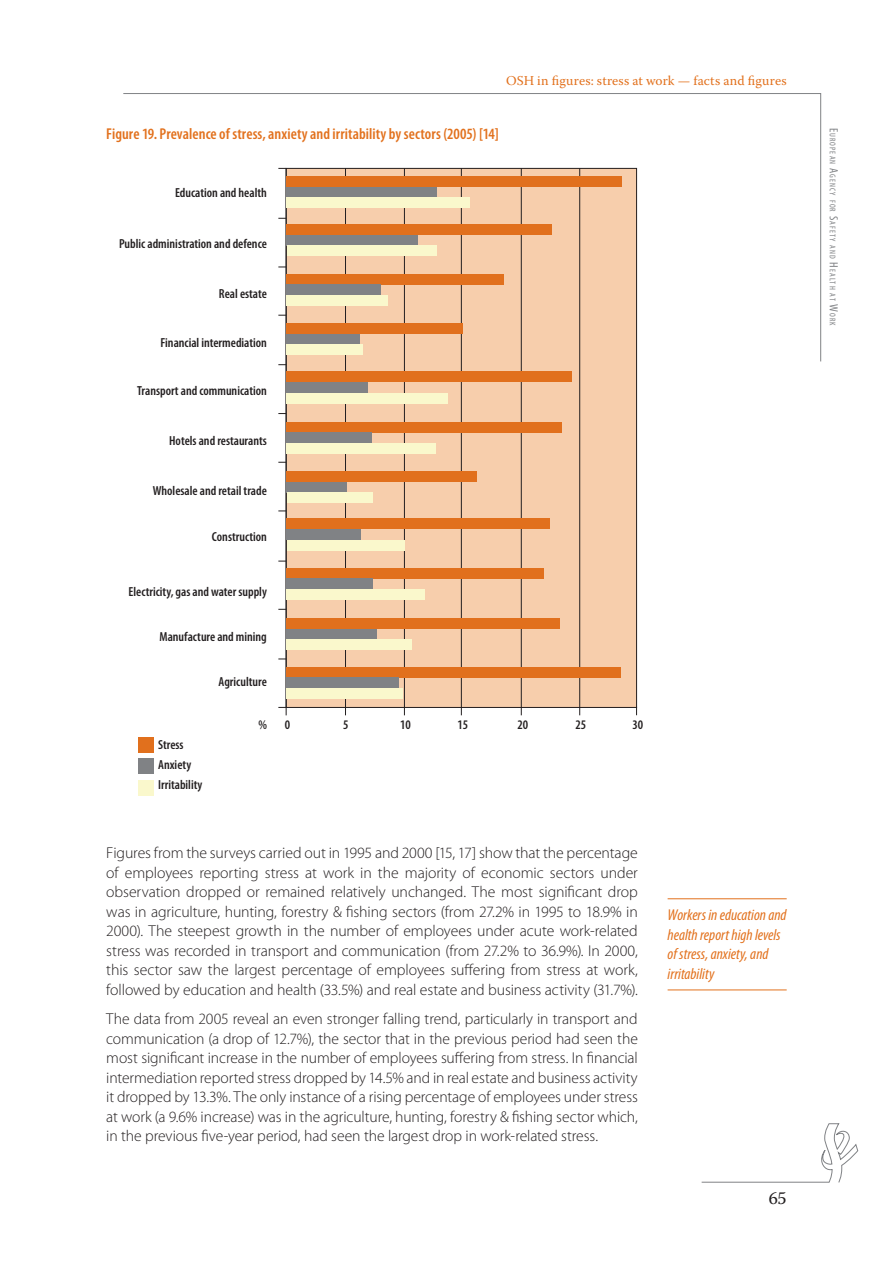
<style>
.page{position:relative;width:893px;height:1263px;background:#fff}
.page>*{position:absolute;margin:0;border:0;box-sizing:border-box;transform-origin:0 0}
.t1{font:18px "Warnock Pro";color:#231f20}
.t2{font:300 15.75px/19.5px "Myriad Pro";letter-spacing:-.005em;color:#231f20;text-align:justify}
.t3{font:italic condensed 15.75px/19.5px "Myriad Pro";color:#e2711d}
.t4{font:600 condensed 15.75px "Myriad Pro";letter-spacing:.005em;color:#e2711d}
.t5{font:13.5px "Warnock Pro";letter-spacing:.015em;color:#e2711d}
.t6{font:600 condensed 13.2px/19.8px "Myriad Pro";color:#231f20}
.t7{font:condensed 8.4px "Myriad Pro";letter-spacing:.125em;color:#808285}
.s1{font-size:12px}
</style>
<div class="page">
<hr style="left:702px;top:1182px;width:127px;height:1px;background:#808285">
<svg style="left:818px;top:1123px;width:40px;height:60px"></svg>
<svg style="left:123px;top:93px;width:698px;height:269px"></svg>
<div style="left:286px;top:168px;width:351px;height:539px;background:#f7ceac"></div>
<hr style="left:345px;top:168px;width:1px;height:547px;background:#231f20">
<hr style="left:521px;top:168px;width:1px;height:547px;background:#231f20">
<hr style="left:579px;top:168px;width:1px;height:547px;background:#231f20">
<hr style="left:461px;top:168px;width:1px;height:547px;background:#231f20">
<hr style="left:404px;top:168px;width:1px;height:547px;background:#231f20">
<hr style="left:286px;top:168px;width:1px;height:547px;background:#231f20">
<div style="left:287px;top:176px;width:335px;height:11px;background:#e1701d"></div>
<div style="left:287px;top:187px;width:150px;height:11px;background:#808285"></div>
<div style="left:287px;top:198px;width:183px;height:10px;background:#faf8cc"></div>
<div style="left:287px;top:274px;width:217px;height:11px;background:#e1701d"></div>
<div style="left:287px;top:285px;width:94px;height:10px;background:#808285"></div>
<div style="left:287px;top:295px;width:101px;height:11px;background:#faf8cc"></div>
<div style="left:287px;top:224px;width:265px;height:11px;background:#e1701d"></div>
<div style="left:287px;top:235px;width:131px;height:10px;background:#808285"></div>
<div style="left:287px;top:245px;width:149px;height:11px;background:#faf8cc"></div>
<div style="left:287px;top:323px;width:176px;height:11px;background:#e1701d"></div>
<div style="left:287px;top:334px;width:73px;height:11px;background:#808285"></div>
<div style="left:287px;top:345px;width:76px;height:10px;background:#faf8cc"></div>
<div style="left:287px;top:372px;width:285px;height:10px;background:#e1701d"></div>
<div style="left:287px;top:382px;width:81px;height:11px;background:#808285"></div>
<div style="left:287px;top:393px;width:161px;height:11px;background:#faf8cc"></div>
<div style="left:287px;top:422px;width:275px;height:10px;background:#e1701d"></div>
<div style="left:287px;top:432px;width:85px;height:11px;background:#808285"></div>
<div style="left:287px;top:443px;width:149px;height:11px;background:#faf8cc"></div>
<div style="left:287px;top:471px;width:190px;height:11px;background:#e1701d"></div>
<div style="left:287px;top:482px;width:60px;height:10px;background:#808285"></div>
<div style="left:287px;top:492px;width:85px;height:11px;background:#faf8cc"></div>
<div style="left:287px;top:518px;width:263px;height:11px;background:#e1701d"></div>
<div style="left:287px;top:529px;width:74px;height:11px;background:#808285"></div>
<div style="left:287px;top:540px;width:118px;height:10px;background:#faf8cc"></div>
<div style="left:287px;top:667px;width:334px;height:11px;background:#e1701d"></div>
<div style="left:287px;top:678px;width:112px;height:10px;background:#808285"></div>
<div style="left:287px;top:688px;width:116px;height:11px;background:#faf8cc"></div>
<div style="left:287px;top:618px;width:273px;height:11px;background:#e1701d"></div>
<div style="left:287px;top:629px;width:90px;height:10px;background:#808285"></div>
<div style="left:287px;top:639px;width:125px;height:11px;background:#faf8cc"></div>
<div style="left:287px;top:568px;width:257px;height:10px;background:#e1701d"></div>
<div style="left:287px;top:578px;width:86px;height:11px;background:#808285"></div>
<div style="left:287px;top:589px;width:138px;height:11px;background:#faf8cc"></div>
<div style="left:138px;top:737px;width:15px;height:15px;background:#e1701d"></div>
<div style="left:138px;top:758px;width:15px;height:16px;background:#808285"></div>
<div style="left:138px;top:780px;width:15px;height:15px;background:#faf8cc"></div>
<hr style="left:668px;top:898px;width:119px;height:1px;background:#e2711d">
<hr style="left:668px;top:989px;width:119px;height:1px;background:#e2711d">
<p class="t5" style="left:506px;top:73px;width:282px">OSH in figures: stress at work — facts and figures</p>
<p class="t4" style="left:106px;top:126px;width:394px">Figure 19. Prevalence of stress, anxiety and irritability by sectors (2005) [14]</p>
<p class="t6" style="left:175px;top:183px;width:93px">Education and health</p>
<p class="t6" style="left:119px;top:234px;width:149px">Public administration and defence</p>
<p class="t6" style="left:219px;top:283px;width:49px">Real estate</p>
<p class="t6" style="left:161px;top:333px;width:108px">Financial intermediation</p>
<p class="t6" style="left:137px;top:381px;width:131px">Transport and communication</p>
<p class="t6" style="left:169px;top:431px;width:99px">Hotels and restaurants</p>
<p class="t6" style="left:153px;top:481px;width:116px">Wholesale and retail trade</p>
<p class="t6" style="left:212px;top:527px;width:56px">Construction</p>
<p class="t6" style="left:129px;top:581px;width:140px">Electricity, gas and water supply</p>
<p class="t6" style="left:160px;top:627px;width:109px">Manufacture and mining</p>
<p class="t6" style="left:219px;top:672px;width:50px">Agriculture</p>
<p class="t6" style="left:158px;top:735px;width:46px">Stress<br>Anxiety<br>Irritability</p>
<p class="t6" style="left:258px;top:714px;width:10px">%</p>
<p class="t6" style="left:285px;top:714px;width:7px">0</p>
<p class="t6" style="left:343px;top:714px;width:7px">5</p>
<p class="t6" style="left:400px;top:714px;width:12px">10</p>
<p class="t6" style="left:458px;top:714px;width:12px">15</p>
<p class="t6" style="left:517px;top:714px;width:12px">20</p>
<p class="t6" style="left:575px;top:714px;width:12px">25</p>
<p class="t6" style="left:633px;top:714px;width:12px">30</p>
<p class="t2" style="left:106px;top:843px;width:533px">Figures from the surveys carried out in 1995 and 2000 [15, 17] show that the percentage of employees reporting stress at work in the majority of economic sectors under observation dropped or remained relatively unchanged. The most significant drop was in agriculture, hunting, forestry &amp; fishing sectors (from 27.2% in 1995 to 18.9% in 2000). The steepest growth in the number of employees under acute work-related stress was recorded in transport and communication (from 27.2% to 36.9%). In 2000, this sector saw the largest percentage of employees suffering from stress at work, followed by education and health (33.5%) and real estate and business activity (31.7%).</p>
<p class="t2" style="left:106px;top:1009px;width:533px">The data from 2005 reveal an even stronger falling trend, particularly in transport and communication (a drop of 12.7%), the sector that in the previous period had seen the most significant increase in the number of employees suffering from stress. In financial intermediation reported stress dropped by 14.5% and in real estate and business activity it dropped by 13.3%. The only instance of a rising percentage of employees under stress at work (a 9.6% increase) was in the agriculture, hunting, forestry &amp; fishing sector which, in the previous five-year period, had seen the largest drop in work-related stress.</p>
<p class="t3" style="left:668px;top:906px;width:121px">Workers in education and health report high levels of stress, anxiety, and irritability</p>
<p class="t1" style="left:769px;top:1187px;width:19px">65</p>
<p class="t7" style="left:837px;top:128px;width:200px;rotate:90deg"><span class="s1">E</span>uropean <span class="s1">A</span>gency for <span class="s1">S</span>afety and <span class="s1">H</span>ealth at <span class="s1">W</span>ork</p>
</div>
